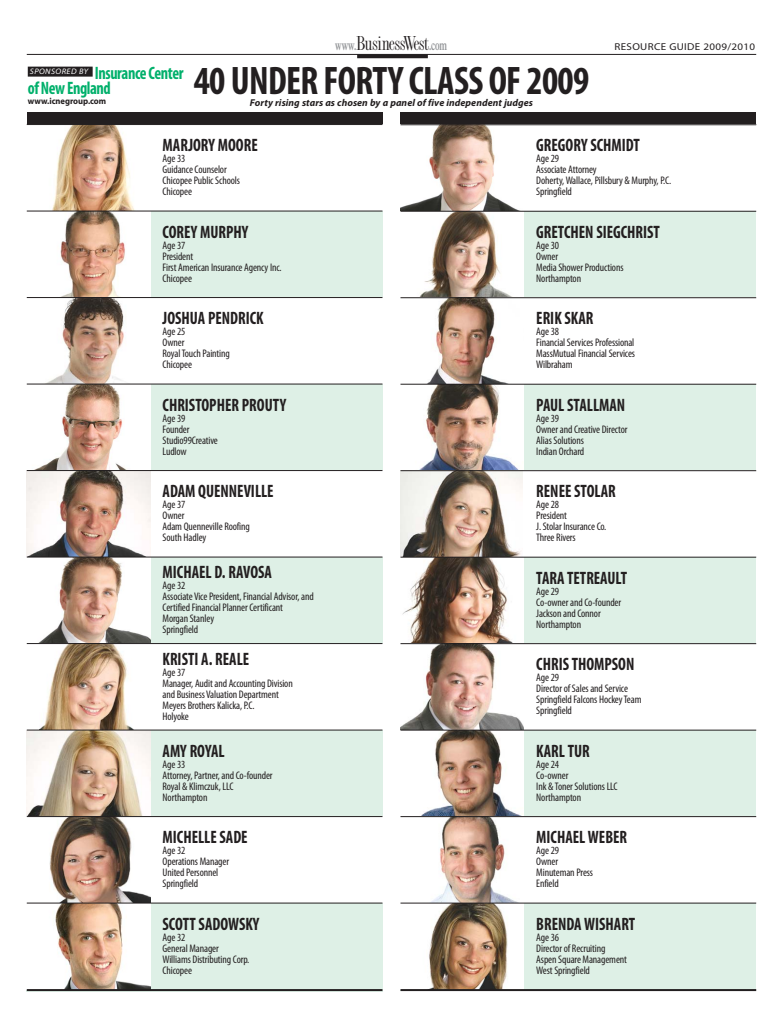
<style>
.page{position:relative;width:783px;height:1026px;background:#fff}
.page>*{position:absolute;margin:0;border:0;box-sizing:border-box;transform-origin:0 0}
.t1{font:700 condensed 40px "Myriad Pro";letter-spacing:-.015em;color:#231f20;scale:.95 1}
.t2{font:21px "Fashion Compressed Plain";letter-spacing:-.035em;color:#231f20}
.t3{font:700 condensed 18px "Myriad Pro";color:#231f20;scale:.9 1}
.t4{font:700 condensed 18px/15px "Myriad Pro";letter-spacing:-.025em;color:#00b06b;scale:.9 1}
.t5{font:condensed 11px/11px "Myriad Pro";letter-spacing:-.01em;color:#231f20}
.t6{font:italic 700 10px "Myriad Pro";letter-spacing:.005em;color:#231f20}
.t7{font:10px "Myriad Pro";letter-spacing:.03em;color:#231f20;scale:1.1 1}
.t8{font:700 9px "Myriad Pro";color:#231f20;scale:.95 1}
.t9{font:italic 8px "Myriad Pro";letter-spacing:.05em;color:#fff;scale:1.07 1}
.s1{font-family:"Times";font-weight:600;font-size:14px;color:#939598}
.s2{color:#231f20}
</style>
<div class="page">
<hr style="left:357px;top:54px;width:71px;height:4px;background:#231f20">
<hr style="left:27px;top:54px;width:729px;height:1px;background:#231f20">
<div style="left:27px;top:112px;width:355px;height:13px;background:#231f20"></div>
<div style="left:400px;top:112px;width:356px;height:13px;background:#231f20"></div>
<img style="left:400px;top:125px;width:125px;height:86px">
<img style="left:419px;top:212px;width:106px;height:85px">
<div style="left:525px;top:211px;width:231px;height:87px;background:#def0e6"></div>
<img style="left:400px;top:298px;width:125px;height:86px">
<img style="left:419px;top:385px;width:106px;height:85px">
<div style="left:525px;top:384px;width:231px;height:87px;background:#def0e6"></div>
<img style="left:400px;top:471px;width:123px;height:86px">
<img style="left:402px;top:558px;width:123px;height:85px">
<div style="left:525px;top:557px;width:231px;height:87px;background:#def0e6"></div>
<img style="left:400px;top:644px;width:125px;height:86px">
<img style="left:421px;top:731px;width:104px;height:85px">
<div style="left:525px;top:730px;width:231px;height:87px;background:#def0e6"></div>
<img style="left:400px;top:817px;width:125px;height:86px">
<img style="left:429px;top:904px;width:96px;height:85px">
<div style="left:525px;top:903px;width:231px;height:88px;background:#def0e6"></div>
<hr style="left:400px;top:211px;width:356px;height:1px;background:#231f20">
<hr style="left:400px;top:297px;width:356px;height:1px;background:#231f20">
<hr style="left:400px;top:384px;width:356px;height:1px;background:#231f20">
<hr style="left:400px;top:470px;width:356px;height:1px;background:#231f20">
<hr style="left:400px;top:557px;width:356px;height:1px;background:#231f20">
<hr style="left:400px;top:643px;width:356px;height:1px;background:#231f20">
<hr style="left:400px;top:730px;width:356px;height:1px;background:#231f20">
<hr style="left:400px;top:816px;width:356px;height:1px;background:#231f20">
<hr style="left:400px;top:903px;width:356px;height:1px;background:#231f20">
<hr style="left:400px;top:989px;width:356px;height:2px;background:#231f20">
<img style="left:27px;top:125px;width:124px;height:86px">
<img style="left:60px;top:212px;width:65px;height:85px">
<div style="left:151px;top:211px;width:231px;height:87px;background:#def0e6"></div>
<svg style="left:27px;top:298px;width:124px;height:86px"></svg>
<img style="left:34px;top:385px;width:93px;height:85px">
<div style="left:151px;top:384px;width:231px;height:87px;background:#def0e6"></div>
<img style="left:27px;top:471px;width:124px;height:86px">
<svg style="left:38px;top:558px;width:113px;height:85px"></svg>
<div style="left:151px;top:557px;width:231px;height:87px;background:#def0e6"></div>
<img style="left:39px;top:644px;width:101px;height:86px">
<img style="left:27px;top:731px;width:124px;height:85px">
<div style="left:151px;top:730px;width:231px;height:87px;background:#def0e6"></div>
<img style="left:27px;top:817px;width:124px;height:86px">
<img style="left:55px;top:904px;width:96px;height:85px">
<div style="left:151px;top:903px;width:231px;height:88px;background:#def0e6"></div>
<hr style="left:27px;top:124px;width:356px;height:1px;background:#231f20">
<hr style="left:27px;top:211px;width:356px;height:1px;background:#231f20">
<hr style="left:27px;top:297px;width:356px;height:1px;background:#231f20">
<hr style="left:27px;top:384px;width:356px;height:1px;background:#231f20">
<hr style="left:27px;top:470px;width:356px;height:1px;background:#231f20">
<hr style="left:27px;top:557px;width:356px;height:1px;background:#231f20">
<hr style="left:27px;top:643px;width:356px;height:1px;background:#231f20">
<hr style="left:27px;top:730px;width:356px;height:1px;background:#231f20">
<hr style="left:27px;top:816px;width:356px;height:1px;background:#231f20">
<hr style="left:27px;top:903px;width:356px;height:1px;background:#231f20">
<hr style="left:27px;top:989px;width:356px;height:2px;background:#231f20">
<div style="left:28px;top:67px;width:65px;height:10px;background:#231f20"></div>
<h2 class="t2" style="left:335px;top:35px;width:114px"><span class="s1">www.</span>BusinessWest<span class="s1">.com</span></h2>
<p class="t7" style="left:615px;top:43px;width:129px">RESOURCE GUIDE 2009/2010</p>
<h1 class="t1" style="left:194px;top:66px;width:418px">40 UNDER FORTY CLASS OF 2009</h1>
<p class="t6" style="left:250px;top:99px;width:285px">Forty rising stars as chosen by a panel of five independent judges</p>
<h3 class="t3" style="left:536px;top:139px;width:117px">GREGORY SCHMIDT</h3>
<p class="t5" style="left:536px;top:154px;width:136px">Age 29<br>Associate Attorney<br>Doherty, Wallace, Pillsbury &amp; Murphy, P.C.<br>Springfield</p>
<h3 class="t3" style="left:536px;top:225px;width:139px">GRETCHEN SIEGCHRIST</h3>
<p class="t5" style="left:536px;top:241px;width:89px">Age 30<br>Owner<br>Media Shower Productions<br>Northampton</p>
<h3 class="t3" style="left:536px;top:312px;width:65px">ERIK SKAR</h3>
<p class="t5" style="left:536px;top:327px;width:100px">Age 38<br>Financial Services Professional<br>MassMutual Financial Services<br>Wilbraham</p>
<h3 class="t3" style="left:536px;top:398px;width:100px">PAUL STALLMAN</h3>
<p class="t5" style="left:536px;top:414px;width:93px">Age 39<br>Owner and Creative Director<br>Alias Solutions<br>Indian Orchard</p>
<h3 class="t3" style="left:536px;top:484px;width:90px">RENEE STOLAR</h3>
<p class="t5" style="left:536px;top:500px;width:71px">Age 28<br>President<br>J. Stolar Insurance Co.<br>Three Rivers</p>
<h3 class="t3" style="left:536px;top:571px;width:102px">TARA TETREAULT</h3>
<p class="t5" style="left:536px;top:587px;width:86px">Age 29<br>Co-owner and Co-founder<br>Jackson and Connor<br>Northampton</p>
<h3 class="t3" style="left:536px;top:657px;width:111px">CHRIS THOMPSON</h3>
<p class="t5" style="left:536px;top:673px;width:107px">Age 29<br>Director of Sales and Service<br>Springfield Falcons Hockey Team<br>Springfield</p>
<h3 class="t3" style="left:536px;top:744px;width:61px">KARL TUR</h3>
<p class="t5" style="left:536px;top:760px;width:83px">Age 24<br>Co-owner<br>Ink &amp; Toner Solutions LLC<br>Northampton</p>
<h3 class="t3" style="left:536px;top:830px;width:102px">MICHAEL WEBER</h3>
<p class="t5" style="left:536px;top:846px;width:58px">Age 29<br>Owner<br>Minuteman Press<br>Enfield</p>
<h3 class="t3" style="left:536px;top:917px;width:112px">BRENDA WISHART</h3>
<p class="t5" style="left:536px;top:933px;width:92px">Age 36<br>Director of Recruiting<br>Aspen Square Management<br>West Springfield</p>
<h3 class="t4" style="left:28px;top:67px;width:175px;text-indent:67px">Insurance Center of New England</h3>
<p class="t8" style="left:28px;top:97px;width:84px">www.icnegroup.com</p>
<p class="t9" style="left:30px;top:68px;width:60px">SPONSORED BY <span class="s2">.</span></p>
<h3 class="t3" style="left:163px;top:138px;width:107px">MARJORY MOORE</h3>
<p class="t5" style="left:163px;top:154px;width:79px">Age 33<br>Guidance Counselor<br>Chicopee Public Schools<br>Chicopee</p>
<h3 class="t3" style="left:163px;top:225px;width:97px">COREY MURPHY</h3>
<p class="t5" style="left:163px;top:241px;width:121px">Age 37<br>President<br>First American Insurance Agency Inc.<br>Chicopee</p>
<h3 class="t3" style="left:163px;top:311px;width:114px">JOSHUA PENDRICK</h3>
<p class="t5" style="left:163px;top:327px;width:69px">Age 25<br>Owner<br>Royal Touch Painting<br>Chicopee</p>
<h3 class="t3" style="left:163px;top:398px;width:139px">CHRISTOPHER PROUTY</h3>
<p class="t5" style="left:163px;top:414px;width:57px">Age 39<br>Founder<br>Studio99Creative<br>Ludlow</p>
<h3 class="t3" style="left:163px;top:484px;width:125px">ADAM QUENNEVILLE</h3>
<p class="t5" style="left:163px;top:500px;width:89px">Age 37<br>Owner<br>Adam Quenneville Roofing<br>South Hadley</p>
<h3 class="t3" style="left:163px;top:565px;width:123px">MICHAEL D. RAVOSA</h3>
<p class="t5" style="left:163px;top:581px;width:153px">Age 32<br>Associate Vice President, Financial Advisor, and<br>Certified Financial Planner Certificant<br>Morgan Stanley<br>Springfield</p>
<h3 class="t3" style="left:163px;top:652px;width:98px">KRISTI A. REALE</h3>
<p class="t5" style="left:163px;top:668px;width:132px">Age 37<br>Manager, Audit and Accounting Division and Business Valuation Department<br>Meyers Brothers Kalicka, P.C.<br>Holyoke</p>
<h3 class="t3" style="left:163px;top:744px;width:70px">AMY ROYAL</h3>
<p class="t5" style="left:163px;top:760px;width:112px">Age 33<br>Attorney, Partner, and Co-founder<br>Royal &amp; Klimczuk, LLC<br>Northampton</p>
<h3 class="t3" style="left:163px;top:830px;width:96px">MICHELLE SADE</h3>
<p class="t5" style="left:163px;top:846px;width:68px">Age 32<br>Operations Manager<br>United Personnel<br>Springfield</p>
<h3 class="t3" style="left:163px;top:917px;width:109px">SCOTT SADOWSKY</h3>
<p class="t5" style="left:163px;top:933px;width:88px">Age 32<br>General Manager<br>Williams Distributing Corp.<br>Chicopee</p>
</div>
